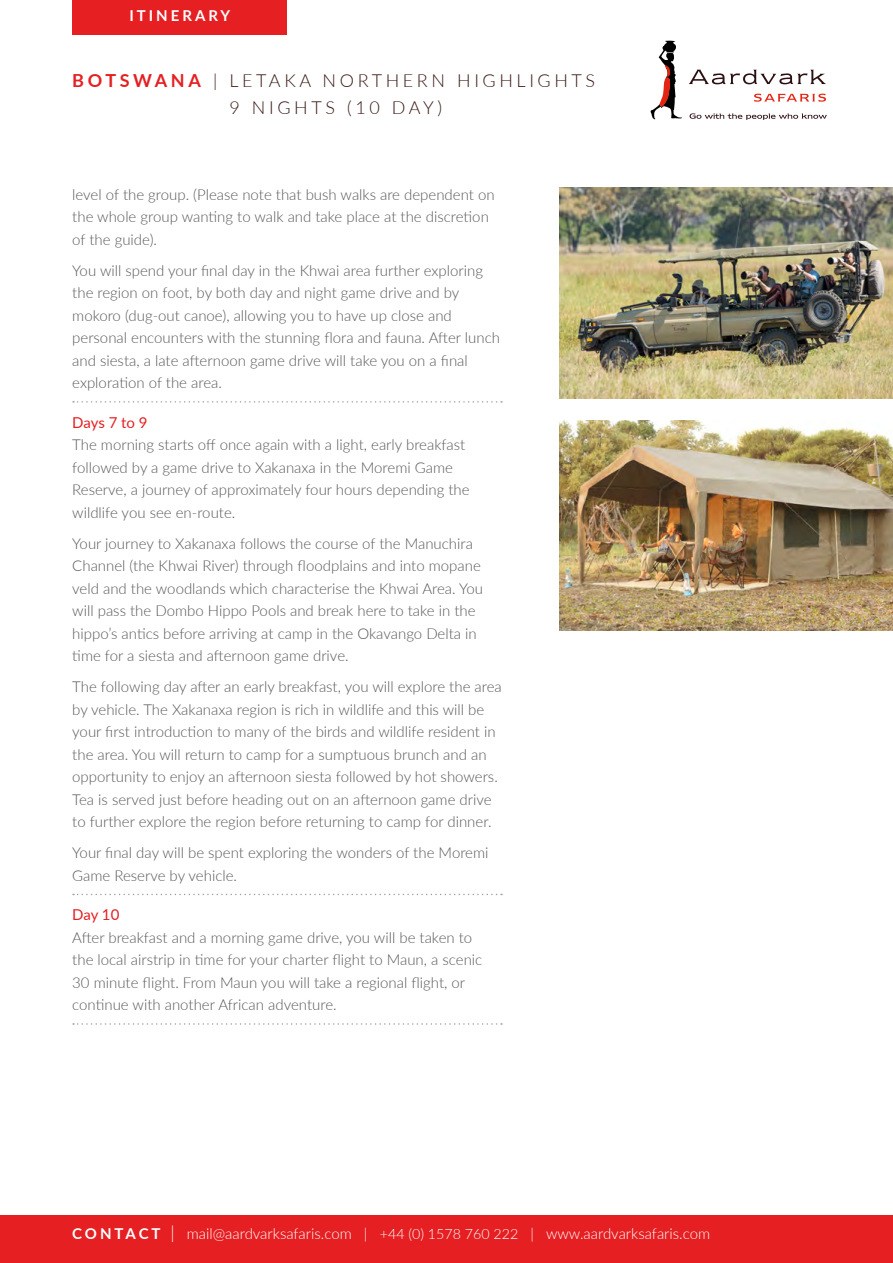
<style>
.page{position:relative;width:893px;height:1263px;background:#fff}
.page>*{position:absolute;margin:0;border:0;box-sizing:border-box;transform-origin:0 0}
.t1{font:300 18px/27px "Lato";letter-spacing:.2em;color:#3a1a15;text-align:center}
.t2{font:300 15px/22.5px "Lato";color:#575756}
.t3{font:300 15px "Lato";color:#fff}
.t4{font:15px "Lato";letter-spacing:-.01em;color:#e51f22}
.t5{font:700 15px "Lato";letter-spacing:.2em;color:#fff}
.s1{font-weight:700;color:#e51f22}
.s2{font-weight:700}
.s3{font-size:18px}
.s4{font-size:14.25px}
</style>
<div class="page">
<svg style="left:651px;top:41px;width:31px;height:78px"></svg>
<svg style="left:690px;top:113px;width:137px;height:7px"></svg>
<svg style="left:754px;top:94px;width:72px;height:8px"></svg>
<svg style="left:689px;top:70px;width:137px;height:14px"></svg>
<div style="left:0;top:1215px;width:893px;height:48px;background:#e51f22"></div>
<img style="left:560px;top:188px;width:333px;height:210px">
<img style="left:560px;top:420px;width:333px;height:210px">
<svg style="left:73px;top:401px;width:429px;height:2px"></svg>
<svg style="left:73px;top:894px;width:429px;height:1px"></svg>
<svg style="left:73px;top:1023px;width:429px;height:2px"></svg>
<div style="left:72px;top:0;width:215px;height:35px;background:#e51f22"></div>
<p class="t5" style="left:129px;top:4px;width:102px">ITINERARY</p>
<p class="t1" style="left:72px;top:66px;width:524px"><span class="s1">BOTSWANA</span> | LETAKA NORTHERN HIGHLIGHTS<br>9 NIGHTS (10 DAY)</p>
<p class="t2" style="left:72px;top:183px;width:424px">level of the group. (Please note that bush walks are dependent on the whole group wanting to walk and take place at the discretion of the guide).</p>
<p class="t2" style="left:72px;top:259px;width:429px">You will spend your final day in the Khwai area further exploring the region on foot, by both day and night game drive and by mokoro (dug-out canoe), allowing you to have up close and personal encounters with the stunning flora and fauna. After lunch and siesta, a late afternoon game drive will take you on a final exploration of the area.</p>
<p class="t4" style="left:72px;top:412px;width:77px">Days 7 to 9</p>
<p class="t2" style="left:72px;top:433px;width:399px">The morning starts off once again with a light, early breakfast followed by a game drive to Xakanaxa in the Moremi Game Reserve, a journey of approximately four hours depending the wildlife you see en-route.</p>
<p class="t2" style="left:72px;top:532px;width:412px">Your journey to Xakanaxa follows the course of the Manuchira Channel (the Khwai River) through floodplains and into mopane veld and the woodlands which characterise the Khwai Area. You will pass the Dombo Hippo Pools and break here to take in the hippo’s antics before arriving at camp in the Okavango Delta in time for a siesta and afternoon game drive.</p>
<p class="t2" style="left:72px;top:675px;width:431px">The following day after an early breakfast, you will explore the area by vehicle. The Xakanaxa region is rich in wildlife and this will be your first introduction to many of the birds and wildlife resident in the area. You will return to camp for a sumptuous brunch and an opportunity to enjoy an afternoon siesta followed by hot showers.<br>Tea is served just before heading out on an afternoon game drive to further explore the region before returning to camp for dinner.</p>
<p class="t2" style="left:72px;top:841px;width:418px">Your final day will be spent exploring the wonders of the Moremi<br>Game Reserve by vehicle.</p>
<p class="t4" style="left:72px;top:904px;width:49px">Day 10</p>
<p class="t2" style="left:72px;top:926px;width:412px">After breakfast and a morning game drive, you will be taken to the local airstrip in time for your charter flight to Maun, a scenic 30 minute flight. From Maun you will take a regional flight, or continue with another African adventure.</p>
<p class="t3" style="left:72px;top:1223px;width:639px"><span class="s2">C O N TA C T</span> <span class="s3">|</span> mail@aardvarksafaris.com | <span class="s4">+44 (0) 1578 760 222</span> | www.aardvarksafaris.com</p>
</div>
